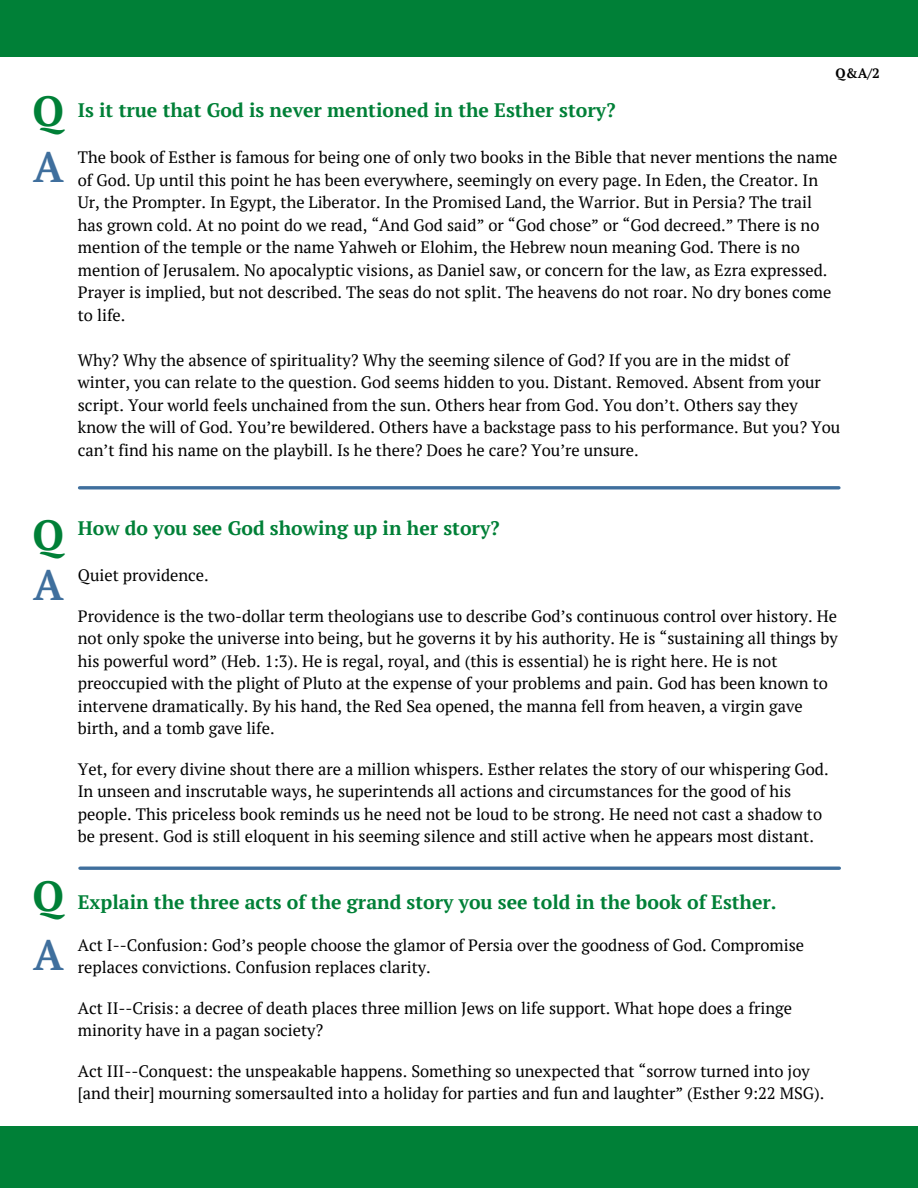
<style>
.page{position:relative;width:918px;height:1188px;background:#fff}
.page>*{position:absolute;margin:0;border:0;box-sizing:border-box;transform-origin:0 0}
.t1{font:700 42px "PT Serif";color:#008037}
.t2{font:700 42px "PT Serif";color:#3f6f9d}
.t3{font:700 19.5px "PT Serif";color:#008037}
.t4{font:16.5px/22.5px "PT Serif";color:#000}
.t5{font:700 13.5px "PT Serif";color:#000}
</style>
<div class="page">
<div style="left:0;top:0;width:918px;height:57px;background:#008037"></div>
<div style="left:0;top:1127px;width:918px;height:61px;background:#008037"></div>
<hr style="left:80px;top:486px;width:759px;height:3px;background:#3f6f9d">
<hr style="left:80px;top:867px;width:759px;height:3px;background:#3f6f9d">
<p class="t1" style="left:33px;top:82px;width:33px">Q</p>
<p class="t2" style="left:33px;top:138px;width:32px">A</p>
<p class="t3" style="left:78px;top:97px;width:539px">Is it true that God is never mentioned in the Esther story?</p>
<p class="t5" style="left:836px;top:64px;width:46px">Q&amp;A/2</p>
<p class="t4" style="left:78px;top:146px;width:761px">The book of Esther is famous for being one of only two books in the Bible that never mentions the name of God. Up until this point he has been everywhere, seemingly on every page. In Eden, the Creator. In Ur, the Prompter. In Egypt, the Liberator. In the Promised Land, the Warrior. But in Persia? The trail has grown cold. At no point do we read, “And God said” or “God chose” or “God decreed.” There is no mention of the temple or the name Yahweh or Elohim, the Hebrew noun meaning God. There is no mention of Jerusalem. No apocalyptic visions, as Daniel saw, or concern for the law, as Ezra expressed.<br>Prayer is implied, but not described. The seas do not split. The heavens do not roar. No dry bones come to life.</p>
<p class="t4" style="left:78px;top:348px;width:764px">Why? Why the absence of spirituality? Why the seeming silence of God? If you are in the midst of winter, you can relate to the question. God seems hidden to you. Distant. Removed. Absent from your script. Your world feels unchained from the sun. Others hear from God. You don’t. Others say they know the will of God. You’re bewildered. Others have a backstage pass to his performance. But you? You can’t find his name on the playbill. Is he there? Does he care? You’re unsure.</p>
<p class="t1" style="left:33px;top:507px;width:33px">Q</p>
<p class="t3" style="left:78px;top:515px;width:423px">How do you see God showing up in her story?</p>
<p class="t2" style="left:33px;top:557px;width:32px">A</p>
<p class="t4" style="left:78px;top:564px;width:132px">Quiet providence.</p>
<p class="t4" style="left:78px;top:604px;width:761px">Providence is the two-dollar term theologians use to describe God’s continuous control over history. He not only spoke the universe into being, but he governs it by his authority. He is “sustaining all things by his powerful word” (Heb. 1:3). He is regal, royal, and (this is essential) he is right here. He is not preoccupied with the plight of Pluto at the expense of your problems and pain. God has been known to intervene dramatically. By his hand, the Red Sea opened, the manna fell from heaven, a virgin gave birth, and a tomb gave life.</p>
<p class="t4" style="left:78px;top:757px;width:752px">Yet, for every divine shout there are a million whispers. Esther relates the story of our whispering God.<br>In unseen and inscrutable ways, he superintends all actions and circumstances for the good of his people. This priceless book reminds us he need not be loud to be strong. He need not cast a shadow to be present. God is still eloquent in his seeming silence and still active when he appears most distant.</p>
<p class="t1" style="left:33px;top:867px;width:33px">Q</p>
<p class="t3" style="left:78px;top:889px;width:700px">Explain the three acts of the grand story you see told in the book of Esther.</p>
<p class="t2" style="left:33px;top:926px;width:32px">A</p>
<p class="t4" style="left:78px;top:933px;width:728px">Act I--Confusion: God’s people choose the glamor of Persia over the goodness of God. Compromise replaces convictions. Confusion replaces clarity.</p>
<p class="t4" style="left:78px;top:996px;width:716px">Act II--Crisis: a decree of death places three million Jews on life support. What hope does a fringe minority have in a pagan society?</p>
<p class="t4" style="left:78px;top:1059px;width:748px">Act III--Conquest: the unspeakable happens. Something so unexpected that “sorrow turned into joy [and their] mourning somersaulted into a holiday for parties and fun and laughter” (Esther 9:22 MSG).</p>
</div>
